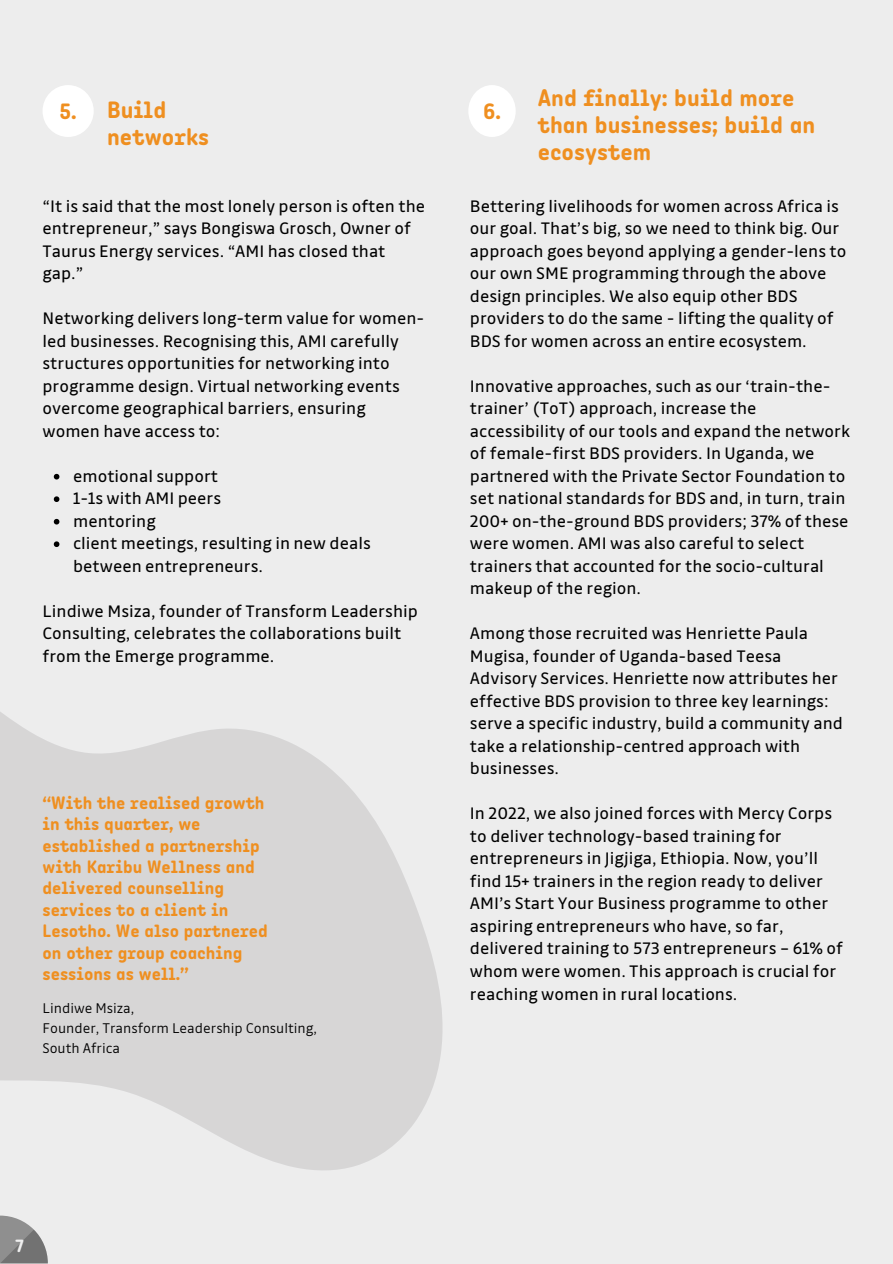
<style>
.page{position:relative;width:893px;height:1264px;background:#fff}
.page>*{position:absolute;margin:0;border:0;box-sizing:border-box;transform-origin:0 0}
.t1{font:700 24px/27px "Angus";color:#ef8f20}
.t2{font:700 22.5px "Angus";color:#ef8f20}
.t3{font:18px/22.5px "TRY Drive";color:#000}
.t4{font:700 18px/21.3px "Angus";color:#ef8f20}
.t5{font:700 18px "Angus";color:#efefef}
.t6{font:300 14.85px/20.1px "TRY Drive";color:#000}
</style>
<div class="page">
<div style="left:0;top:0;width:892px;height:1263px;background:#ededed"></div>
<svg style="left:0;top:712px;width:443px;height:458px;fill:#d7d6d6"></svg>
<div style="left:43px;top:85px;width:51px;height:52px;background:#fff;border-radius:50%"></div>
<div style="left:468px;top:85px;width:47px;height:52px;background:#fff;border-radius:50%"></div>
<svg style="left:54px;top:474px;width:5px;height:5px"></svg>
<svg style="left:54px;top:496px;width:5px;height:6px"></svg>
<svg style="left:54px;top:519px;width:5px;height:5px"></svg>
<svg style="left:54px;top:541px;width:5px;height:6px"></svg>
<svg style="left:0;top:1215px;width:48px;height:48px"></svg>
<h1 class="t1" style="left:107px;top:96px;width:104px">Build networks</h1>
<p class="t2" style="left:60px;top:97px;width:19px">5.</p>
<p class="t2" style="left:483px;top:97px;width:19px">6.</p>
<h1 class="t1" style="left:537px;top:84px;width:279px">And finally: build more than businesses; build an ecosystem</h1>
<p class="t3" style="left:43px;top:194px;width:384px">“It is said that the most lonely person is often the entrepreneur,” says Bongiswa Grosch, Owner of Taurus Energy services. “AMI has closed that gap.”</p>
<p class="t3" style="left:43px;top:307px;width:383px">Networking delivers long-term value for women&shy;led businesses. Recognising this, AMI carefully structures opportunities for networking into programme design. Virtual networking events overcome geographical barriers, ensuring women have access to:</p>
<p class="t3" style="left:73px;top:464px;width:299px">emotional support<br>1-1s with AMI peers<br>mentoring<br>client meetings, resulting in new deals between entrepreneurs.</p>
<p class="t3" style="left:43px;top:599px;width:377px">Lindiwe Msiza, founder of Transform Leadership<br>Consulting, celebrates the collaborations built from the Emerge programme.</p>
<p class="t4" style="left:43px;top:791px;width:227px">“With the realised growth in this quarter, we established a partnership with Karibu Wellness and delivered counselling services to a client in<br>Lesotho. We also partnered on other group coaching sessions as well.”</p>
<p class="t6" style="left:43px;top:998px;width:276px">Lindiwe Msiza,<br>Founder, Transform Leadership Consulting,<br>South Africa</p>
<p class="t3" style="left:470px;top:194px;width:378px">Bettering livelihoods for women across Africa is our goal. That’s big, so we need to think big. Our approach goes beyond applying a gender-lens to our own SME programming through the above design principles. We also equip other BDS providers to do the same - lifting the quality of BDS for women across an entire ecosystem.</p>
<p class="t3" style="left:470px;top:374px;width:382px">Innovative approaches, such as our ‘train-the&shy;trainer’ (ToT) approach, increase the accessibility of our tools and expand the network of female-first BDS providers. In Uganda, we partnered with the Private Sector Foundation to set national standards for BDS and, in turn, train 200+ on-the-ground BDS providers; 37% of these were women. AMI was also careful to select trainers that accounted for the socio-cultural makeup of the region.</p>
<p class="t3" style="left:470px;top:622px;width:374px">Among those recruited was Henriette Paula Mugisa, founder of Uganda-based Teesa Advisory Services. Henriette now attributes her effective BDS provision to three key learnings: serve a specific industry, build a community and take a relationship-centred approach with businesses.</p>
<p class="t3" style="left:470px;top:802px;width:374px">In 2022, we also joined forces with Mercy Corps to deliver technology-based training for entrepreneurs in Jigjiga, Ethiopia. Now, you’ll find 15+ trainers in the region ready to deliver AMI’s Start Your Business programme to other aspiring entrepreneurs who have, so far, delivered training to 573 entrepreneurs – 61% of whom were women. This approach is crucial for reaching women in rural locations.</p>
<p class="t5" style="left:15px;top:1233px;width:11px">7</p>
</div>
